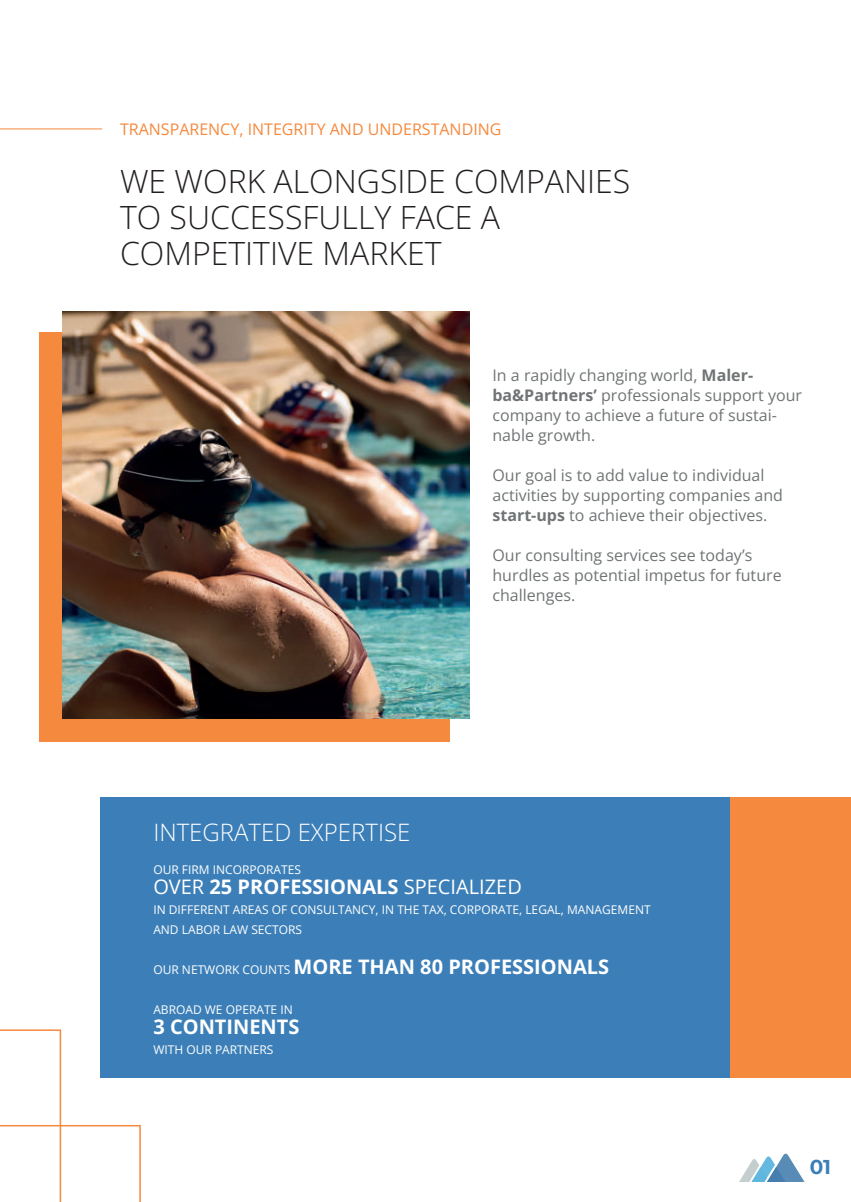
<style>
.page{position:relative;width:851px;height:1202px;background:#fff}
.page>*{position:absolute;margin:0;border:0;box-sizing:border-box;transform-origin:0 0}
.t1{font:300 32px/36px "Open Sans";color:#231f20}
.t2{font:300 24px "Open Sans";color:#fff}
.t3{font:700 20px "Open Sans";color:#fff}
.t4{font:20px "Open Sans";color:#fff}
.t5{font:700 20px "Montserrat";color:#3c7fb8}
.t6{font:16px/20px "Open Sans";color:#707475}
.t7{font:16px "Open Sans";color:#f5893e}
.t8{font:12px/20px "Open Sans";color:#fff}
.s1{font-weight:700}
.s2{font-weight:400;font-size:12px}
</style>
<div class="page">
<img style="left:62px;top:312px;width:407px;height:407px">
<div style="left:100px;top:797px;width:750px;height:281px;background:#3c7fb8"></div>
<div style="left:730px;top:797px;width:120px;height:281px;background:#f5893e"></div>
<div style="left:39px;top:719px;width:410px;height:23px;background:#f5893e"></div>
<div style="left:39px;top:332px;width:23px;height:410px;background:#f5893e"></div>
<hr style="left:0;top:128px;width:102px;height:1px;background:#f5883f">
<svg style="left:0;top:1029px;width:141px;height:173px"></svg>
<svg style="left:739px;top:1153px;width:65px;height:29px"></svg>
<p class="t7" style="left:120px;top:118px;width:383px">TRANSPARENCY, INTEGRITY AND UNDERSTANDING</p>
<h1 class="t1" style="left:120px;top:163px;width:511px">WE WORK ALONGSIDE COMPANIES<br>TO SUCCESSFULLY FACE A<br>COMPETITIVE MARKET</h1>
<p class="t6" style="left:492px;top:365px;width:311px">In a rapidly changing world, <span class="s1">Maler&shy;ba&amp;Partners’</span> professionals support your company to achieve a future of sustai&shy;nable growth.</p>
<p class="t6" style="left:492px;top:465px;width:292px">Our goal is to add value to individual activities by supporting companies and <span class="s1">start-ups</span> to achieve their objectives.</p>
<p class="t6" style="left:492px;top:545px;width:291px">Our consulting services see today’s hurdles as potential impetus for future challenges.</p>
<h2 class="t2" style="left:153px;top:816px;width:258px">INTEGRATED EXPERTISE</h2>
<p class="t8" style="left:153px;top:859px;width:149px">OUR FIRM INCORPORATES</p>
<p class="t4" style="left:153px;top:873px;width:370px">OVER <span class="s1">25 PROFESSIONALS</span> SPECIALIZED</p>
<p class="t8" style="left:153px;top:899px;width:499px">IN DIFFERENT AREAS OF CONSULTANCY, IN THE TAX, CORPORATE, LEGAL, MANAGEMENT<br>AND LABOR LAW SECTORS</p>
<p class="t3" style="left:153px;top:953px;width:457px"><span class="s2">OUR NETWORK COUNTS</span> MORE THAN 80 PROFESSIONALS</p>
<p class="t8" style="left:153px;top:999px;width:141px">ABROAD WE OPERATE IN</p>
<p class="t3" style="left:153px;top:1013px;width:148px">3 CONTINENTS</p>
<p class="t8" style="left:153px;top:1039px;width:122px">WITH OUR PARTNERS</p>
<p class="t5" style="left:809px;top:1152px;width:23px">01</p>
</div>
